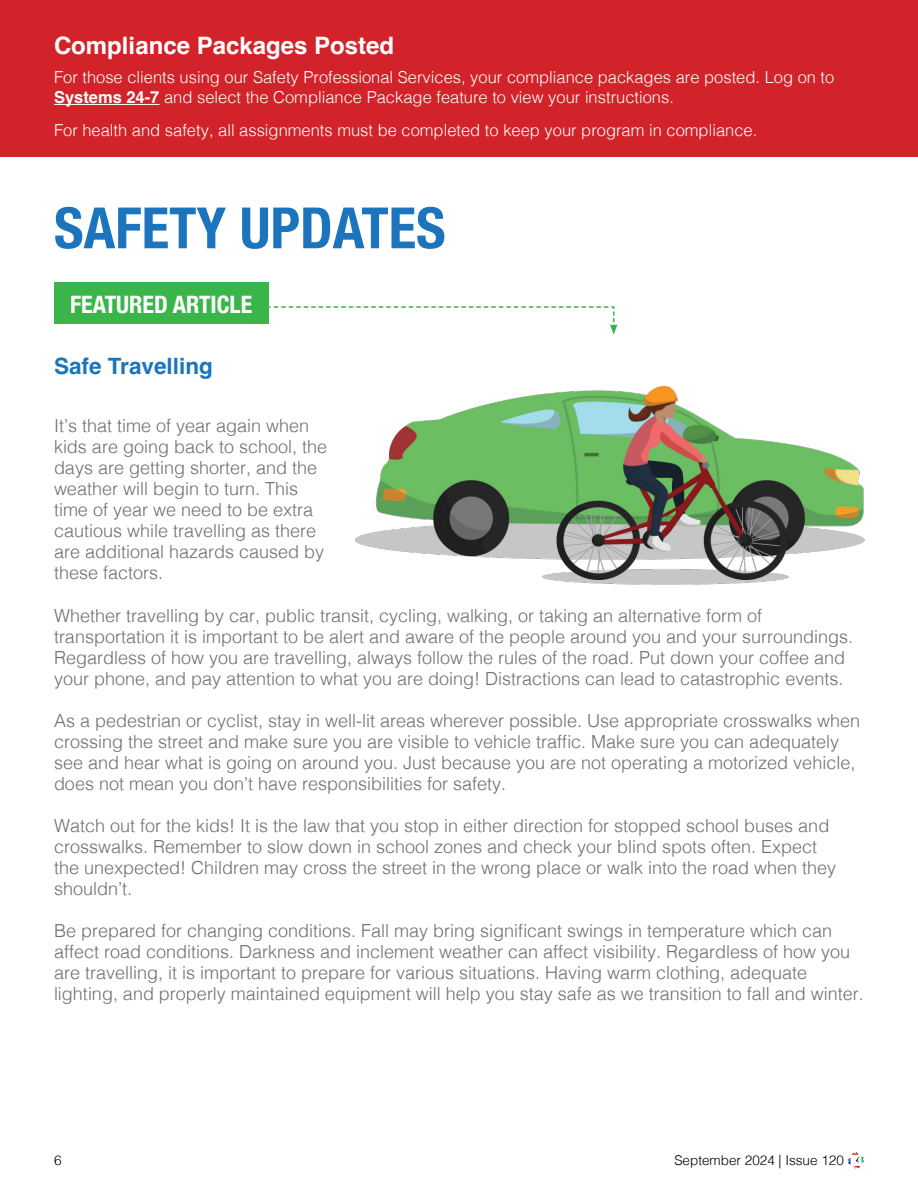
<style>
.page{position:relative;width:918px;height:1188px;background:#fff}
.page>*{position:absolute;margin:0;border:0;box-sizing:border-box;transform-origin:0 0}
.t1{font:700 condensed 57px "Helvetica Neue";color:#1c75bc}
.t2{font:700 24px "Helvetica";color:#fff}
.t3{font:700 condensed 24px "Helvetica Neue";color:#fff}
.t4{font:700 22.5px "Helvetica";color:#1c75bc}
.t5{font:300 18px/21px "Helvetica";color:#6d6e71}
.t6{font:300 16.5px/19.8px "Helvetica";color:#fff}
.t7{font:300 13.5px "Helvetica";color:#000}
.s1{font-weight:700}
</style>
<div class="page">
<svg style="left:848px;top:1152px;width:16px;height:17px"></svg>
<div style="left:0;top:0;width:918px;height:156px;background:#d2232a"></div>
<hr style="left:54px;top:104px;width:105px;height:1px;background:#fff">
<svg style="left:268px;top:306px;width:350px;height:29px"></svg>
<div style="left:54px;top:282px;width:214px;height:42px;background:#39b54a"></div>
<img style="left:355px;top:386px;width:510px;height:199px">
<h2 class="t2" style="left:54px;top:31px;width:342px">Compliance Packages Posted</h2>
<p class="t6" style="left:54px;top:66px;width:782px">For those clients using our Safety Professional Services, your compliance packages are posted. Log on to<br><span class="s1">Systems 24-7</span> and select the Compliance Package feature to view your instructions.</p>
<p class="t6" style="left:54px;top:119px;width:705px">For health and safety, all assignments must be completed to keep your program in compliance.</p>
<h1 class="t1" style="left:54px;top:181px;width:393px">SAFETY UPDATES</h1>
<h2 class="t3" style="left:70px;top:285px;width:184px">FEATURED ARTICLE</h2>
<p class="t4" style="left:54px;top:352px;width:160px">Safe Travelling</p>
<p class="t5" style="left:54px;top:414px;width:275px">It’s that time of year again when kids are going back to school, the days are getting shorter, and the weather will begin to turn. This time of year we need to be extra cautious while travelling as there are additional hazards caused by these factors.</p>
<p class="t5" style="left:54px;top:604px;width:801px">Whether travelling by car, public transit, cycling, walking, or taking an alternative form of transportation it is important to be alert and aware of the people around you and your surroundings.<br>Regardless of how you are travelling, always follow the rules of the road. Put down your coffee and your phone, and pay attention to what you are doing! Distractions can lead to catastrophic events.</p>
<p class="t5" style="left:54px;top:709px;width:808px">As a pedestrian or cyclist, stay in well-lit areas wherever possible. Use appropriate crosswalks when crossing the street and make sure you are visible to vehicle traffic. Make sure you can adequately see and hear what is going on around you. Just because you are not operating a motorized vehicle, does not mean you don’t have responsibilities for safety.</p>
<p class="t5" style="left:54px;top:814px;width:784px">Watch out for the kids! It is the law that you stop in either direction for stopped school buses and crosswalks. Remember to slow down in school zones and check your blind spots often. Expect the unexpected! Children may cross the street in the wrong place or walk into the road when they shouldn’t.</p>
<p class="t5" style="left:54px;top:919px;width:811px">Be prepared for changing conditions. Fall may bring significant swings in temperature which can affect road conditions. Darkness and inclement weather can affect visibility. Regardless of how you are travelling, it is important to prepare for various situations. Having warm clothing, adequate lighting, and properly maintained equipment will help you stay safe as we transition to fall and winter.</p>
<p class="t7" style="left:54px;top:1148px;width:9px">6</p>
<p class="t7" style="left:674px;top:1148px;width:171px">September 2024 | Issue 120</p>
</div>
